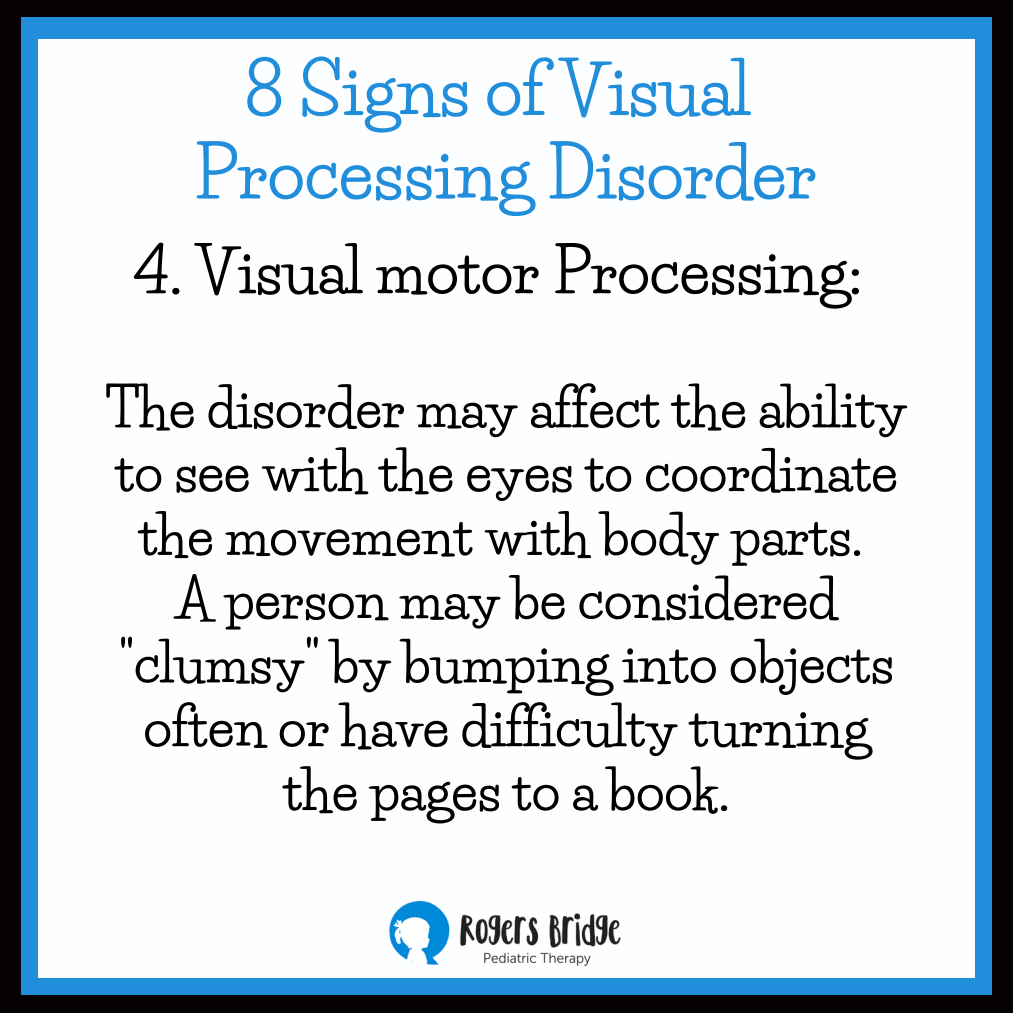
<style>
.page{position:relative;width:1013px;height:1013px;background:#fff}
.page>*{position:absolute;margin:0;border:0;box-sizing:border-box;transform-origin:0 0}
.t1{font:700 70px/83.5px "Life Savers";color:#218edb;text-align:center}
.t2{font:700 61.25px "Life Savers";color:#000}
.t3{font:700 53.5px/63.8px "Life Savers";color:#000;text-align:center}
</style>
<div class="page">
<div style="left:0;top:0;width:1012px;height:1012px;background:#050001"></div>
<div style="left:21px;top:18px;width:970px;height:976px;background:#218edb"></div>
<div style="left:39px;top:39px;width:935px;height:939px;background:#fdfeff"></div>
<img style="left:388px;top:900px;width:233px;height:66px">
<h1 class="t1" style="left:194px;top:48px;width:624px">8 Signs of Visual<br>Processing Disorder</h1>
<p class="t2" style="left:135px;top:234px;width:729px">4. Visual motor Processing:</p>
<p class="t3" style="left:106px;top:376px;width:803px">The disorder may affect the ability to see with the eyes to coordinate the movement with body parts.<br>A person may be considered "clumsy" by bumping into objects often or have difficulty turning the pages to a book.</p>
</div>
